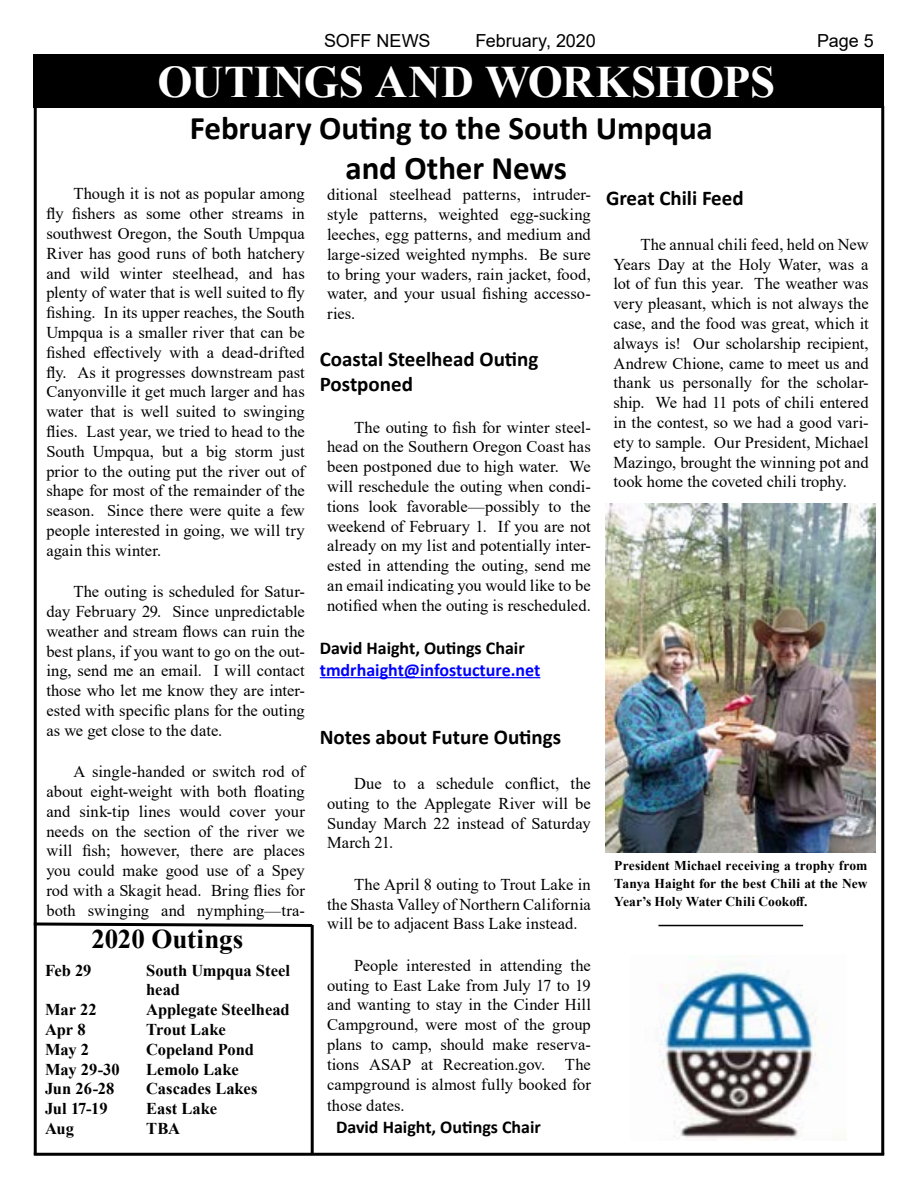
<style>
.page{position:relative;width:918px;height:1188px;background:#fff}
.page>*{position:absolute;margin:0;border:0;box-sizing:border-box;transform-origin:0 0}
.t1{font:700 45px "Times New Roman";letter-spacing:-.005em;color:#fff}
.t2{font:700 33px/39.6px "Calibri";letter-spacing:-.005em;color:#000;text-align:center}
.t3{font:700 27px "Times New Roman";letter-spacing:-.005em;color:#000}
.t4{font:700 21px/25.2px "Calibri";color:#000}
.t5{font:700 18px "Calibri";color:#000}
.t6{font:700 18px "Calibri";color:#00f}
.t7{font:18px "Arial";letter-spacing:-.005em;color:#000}
.t8{font:16.5px/19.8px "Times New Roman";letter-spacing:.005em;color:#000;text-align:justify}
.t9{font:700 16.5px/19.8px "Times New Roman";letter-spacing:-.005em;color:#000}
.t10{font:700 13.5px/18px "Times New Roman";letter-spacing:.005em;color:#000;text-align:justify}
</style>
<div class="page">
<div style="left:34px;top:54px;width:850px;height:54px;background:#000"></div>
<hr style="left:311px;top:925px;width:3px;height:229px;background:#000">
<svg style="left:33px;top:921px;width:281px;height:8px"></svg>
<hr style="left:34px;top:1153px;width:850px;height:3px;background:#000">
<hr style="left:881px;top:106px;width:3px;height:1048px;background:#000">
<hr style="left:34px;top:106px;width:3px;height:1048px;background:#000">
<hr style="left:658px;top:925px;width:145px;height:1px;background:#000">
<hr style="left:320px;top:677px;width:220px;height:1px;background:#00f">
<img style="left:606px;top:503px;width:270px;height:349px">
<img style="left:659px;top:963px;width:164px;height:177px">
<p class="t7" style="left:324px;top:28px;width:108px">SOFF NEWS</p>
<p class="t7" style="left:476px;top:28px;width:122px">February, 2020</p>
<p class="t7" style="left:817px;top:28px;width:58px">Page 5</p>
<h1 class="t1" style="left:158px;top:49px;width:619px">OUTINGS AND WORKSHOPS</h1>
<h2 class="t2" style="left:190px;top:108px;width:525px">February Outing to the South Umpqua and Other News</h2>
<p class="t8" style="left:46px;top:184px;width:260px;text-indent:27px">Though it is not as popular among fly fishers as some other streams in southwest Oregon, the South Umpqua River has good runs of both hatchery and wild winter steelhead, and has plenty of water that is well suited to fly fishing. In its upper reaches, the South Umpqua is a smaller river that can be fished effectively with a dead-drifted fly. As it progresses downstream past Canyonville it get much larger and has water that is well suited to swinging flies. Last year, we tried to head to the South Umpqua, but a big storm just prior to the outing put the river out of shape for most of the remainder of the season. Since there were quite a few people interested in going, we will try again this winter.</p>
<p class="t8" style="left:46px;top:581px;width:260px;text-indent:27px">The outing is scheduled for Satur&shy;day February 29. Since unpredictable weather and stream flows can ruin the best plans, if you want to go on the out&shy;ing, send me an email. I will contact those who let me know they are inter&shy;ested with specific plans for the outing as we get close to the date.</p>
<p class="t8" style="left:46px;top:761px;width:260px;text-indent:27px">A single-handed or switch rod of about eight-weight with both floating and sink-tip lines would cover your needs on the section of the river we will fish; however, there are places you could make good use of a Spey rod with a Skagit head. Bring flies for both swinging and nymphing—tra-</p>
<p class="t8" style="left:327px;top:184px;width:265px">ditional steelhead patterns, intruder&shy;style patterns, weighted egg-sucking leeches, egg patterns, and medium and large-sized weighted nymphs. Be sure to bring your waders, rain jacket, food, water, and your usual fishing accesso&shy;ries.</p>
<p class="t4" style="left:320px;top:346px;width:220px">Coastal Steelhead Outing<br>Postponed</p>
<p class="t8" style="left:327px;top:417px;width:265px;text-indent:27px">The outing to fish for winter steel&shy;head on the Southern Oregon Coast has been postponed due to high water. We will reschedule the outing when condi&shy;tions look favorable—possibly to the weekend of February 1. If you are not already on my list and potentially inter&shy;ested in attending the outing, send me an email indicating you would like to be notified when the outing is rescheduled.</p>
<p class="t5" style="left:320px;top:635px;width:207px">David Haight, Outings Chair</p>
<p class="t6" style="left:320px;top:657px;width:222px">tmdrhaight@infostucture.net</p>
<p class="t4" style="left:606px;top:185px;width:139px">Great Chili Feed</p>
<p class="t8" style="left:613px;top:234px;width:257px;text-indent:27px">The annual chili feed, held on New Years Day at the Holy Water, was a lot of fun this year. The weather was very pleasant, which is not always the case, and the food was great, which it always is! Our scholarship recipient, Andrew Chione, came to meet us and thank us personally for the scholar&shy;ship. We had 11 pots of chili entered in the contest, so we had a good vari&shy;ety to sample. Our President, Michael Mazingo, brought the winning pot and took home the coveted chili trophy.</p>
<p class="t4" style="left:320px;top:724px;width:243px">Notes about Future Outings</p>
<p class="t8" style="left:327px;top:773px;width:265px;text-indent:27px">Due to a schedule conflict, the outing to the Applegate River will be Sunday March 22 instead of Saturday March 21.</p>
<p class="t8" style="left:327px;top:874px;width:265px;text-indent:27px">The April 8 outing to Trout Lake in the Shasta Valley of Northern California will be to adjacent Bass Lake instead.</p>
<p class="t8" style="left:327px;top:955px;width:265px;text-indent:27px">People interested in attending the outing to East Lake from July 17 to 19 and wanting to stay in the Cinder Hill Campground, were most of the group plans to camp, should make reserva&shy;tions ASAP at Recreation.gov. The campground is almost fully booked for</p>
<p class="t8" style="left:327px;top:1095px;width:79px">those dates.</p>
<p class="t5" style="left:336px;top:1114px;width:207px">David Haight, Outings Chair</p>
<p class="t10" style="left:614px;top:856px;width:255px">President Michael receiving a trophy from Tanya Haight for the best Chili at the New Year’s Holy Water Chili Cookoff.</p>
<h3 class="t3" style="left:91px;top:920px;width:153px">2020 Outings</h3>
<p class="t9" style="left:45px;top:960px;width:48px">Feb 29</p>
<p class="t9" style="left:146px;top:960px;width:145px">South Umpqua Steel head</p>
<p class="t9" style="left:45px;top:999px;width:53px">Mar 22</p>
<p class="t9" style="left:146px;top:999px;width:145px">Applegate Steelhead</p>
<p class="t9" style="left:45px;top:1019px;width:42px">Apr 8</p>
<p class="t9" style="left:146px;top:1019px;width:81px">Trout Lake</p>
<p class="t9" style="left:45px;top:1039px;width:46px">May 2</p>
<p class="t9" style="left:146px;top:1039px;width:109px">Copeland Pond</p>
<p class="t9" style="left:45px;top:1059px;width:76px">May 29-30</p>
<p class="t9" style="left:146px;top:1059px;width:94px">Lemolo Lake</p>
<p class="t9" style="left:45px;top:1078px;width:71px">Jun 26-28</p>
<p class="t9" style="left:146px;top:1078px;width:113px">Cascades Lakes</p>
<p class="t9" style="left:45px;top:1098px;width:64px">Jul 17-19</p>
<p class="t9" style="left:146px;top:1098px;width:72px">East Lake</p>
<p class="t9" style="left:45px;top:1118px;width:30px">Aug</p>
<p class="t9" style="left:146px;top:1118px;width:35px">TBA</p>
</div>
